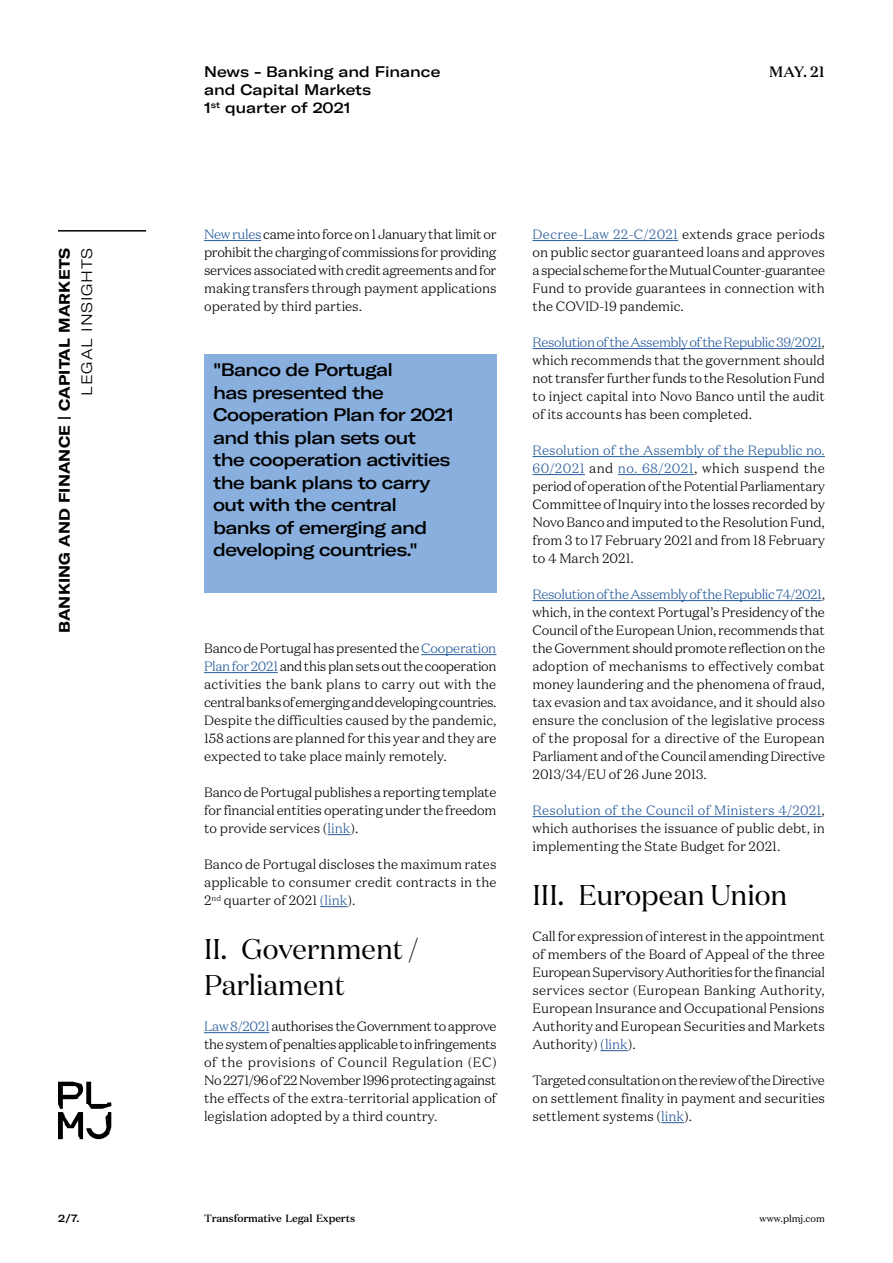
<style>
.page{position:relative;width:893px;height:1263px;background:#fff}
.page>*{position:absolute;margin:0;border:0;box-sizing:border-box;transform-origin:0 0}
.t1{font:28.5px/36px "Domaine Display";color:#000}
.t2{font:500 expanded 18px/22.5px "GT America";letter-spacing:-.035em;color:#000}
.t3{font:500 expanded 15px/18px "GT America";color:#000}
.t4{font:700 expanded 15px "GT America";letter-spacing:.01em;color:#000}
.t5{font:300 expanded 15px "GT America";letter-spacing:.05em;color:#000}
.t6{font:500 15px "Domaine Text";color:#000}
.t7{font:300 13.5px/18px "Domaine Text";color:#000;text-align:justify}
.t8{font:500 10.5px "Domaine Text";letter-spacing:-.02em;color:#000}
.t9{font:500 expanded 10.5px "GT America";color:#000}
.t10{font:9.75px "Domaine Text";color:#000}
.s1{color:#275b9b}
</style>
<div class="page">
<hr style="left:58px;top:230px;width:88px;height:2px;background:#000">
<svg style="left:58px;top:1082px;width:53px;height:57px"></svg>
<hr style="left:204px;top:240px;width:57px;height:1px;background:#275b9b">
<hr style="left:421px;top:654px;width:75px;height:1px;background:#275b9b">
<hr style="left:204px;top:672px;width:74px;height:1px;background:#275b9b">
<svg style="left:328px;top:834px;width:22px;height:1px"></svg>
<svg style="left:320px;top:906px;width:27px;height:1px"></svg>
<hr style="left:204px;top:1032px;width:65px;height:1px;background:#275b9b">
<hr style="left:532px;top:240px;width:146px;height:1px;background:#275b9b">
<hr style="left:532px;top:348px;width:290px;height:1px;background:#275b9b">
<hr style="left:532px;top:456px;width:293px;height:1px;background:#275b9b">
<hr style="left:532px;top:474px;width:53px;height:1px;background:#275b9b">
<hr style="left:618px;top:474px;width:76px;height:1px;background:#275b9b">
<hr style="left:532px;top:600px;width:290px;height:1px;background:#275b9b">
<hr style="left:532px;top:816px;width:290px;height:1px;background:#275b9b">
<svg style="left:600px;top:1050px;width:28px;height:1px"></svg>
<svg style="left:661px;top:1122px;width:23px;height:1px"></svg>
<div style="left:204px;top:354px;width:292px;height:238px;background:#89afde"></div>
<p class="t4" style="left:55px;top:633px;width:387px;rotate:-90deg">BANKING AND FINANCE | CAPITAL MARKETS</p>
<p class="t5" style="left:78px;top:396px;width:149px;rotate:-90deg">LEGAL INSIGHTS</p>
<p class="t9" style="left:58px;top:1211px;width:23px">2/7.</p>
<p class="t3" style="left:204px;top:63px;width:238px">News - Banking and Finance</p>
<p class="t6" style="left:769px;top:62px;width:57px">MAY. 21</p>
<p class="t3" style="left:204px;top:81px;width:169px">and Capital Markets<br>1<sup>st</sup> quarter of 2021</p>
<p class="t7" style="left:204px;top:225px;width:294px"><span class="s1">New rules</span> came into force on 1 January that limit or prohibit the charging of commissions for providing services associated with credit agreements and for making transfers through payment applications operated by third parties.</p>
<h2 class="t2" style="left:213px;top:359px;width:242px">"Banco de Portugal<br>has presented the<br>Cooperation Plan for 2021 and this plan sets out<br>the cooperation activities the bank plans to carry out with the central banks of emerging and developing countries."</h2>
<p class="t7" style="left:204px;top:639px;width:294px">Banco de Portugal has presented the <span class="s1">Cooperation Plan for 2021</span> and this plan sets out the cooperation activities the bank plans to carry out with the central banks of emerging and developing countries.<br>Despite the difficulties caused by the pandemic, 158 actions are planned for this year and they are expected to take place mainly remotely.</p>
<p class="t7" style="left:204px;top:783px;width:294px">Banco de Portugal publishes a reporting template for financial entities operating under the freedom to provide services (<span class="s1">link</span>).</p>
<p class="t7" style="left:204px;top:855px;width:294px">Banco de Portugal discloses the maximum rates applicable to consumer credit contracts in the 2<sup>nd</sup> quarter of 2021 <span class="s1">(link</span>).</p>
<h1 class="t1" style="left:204px;top:931px;width:216px">II. Government /<br>Parliament</h1>
<p class="t7" style="left:204px;top:1017px;width:294px"><span class="s1">Law 8/2021</span> authorises the Government to approve the system of penalties applicable to infringements of the provisions of Council Regulation (EC)<br>No 2271/96 of 22 November 1996 protecting against the effects of the extra-territorial application of legislation adopted by a third country.</p>
<p class="t7" style="left:532px;top:225px;width:294px"><span class="s1">Decree-Law 22-C/2021</span> extends grace periods on public sector guaranteed loans and approves a special scheme for the Mutual Counter-guarantee Fund to provide guarantees in connection with the COVID-19 pandemic.</p>
<p class="t7" style="left:532px;top:333px;width:294px"><span class="s1">Resolution of the Assembly of the Republic 39/2021</span>, which recommends that the government should not transfer further funds to the Resolution Fund to inject capital into Novo Banco until the audit of its accounts has been completed.</p>
<p class="t7" style="left:532px;top:441px;width:294px"><span class="s1">Resolution of the Assembly of the Republic no.<br>60/2021</span> and <span class="s1">no. 68/2021</span>, which suspend the period of operation of the Potential Parliamentary Committee of Inquiry into the losses recorded by Novo Banco and imputed to the Resolution Fund, from 3 to 17 February 2021 and from 18 February to 4 March 2021.</p>
<p class="t7" style="left:532px;top:585px;width:294px"><span class="s1">Resolution of the Assembly of the Republic 74/2021</span>, which, in the context Portugal’s Presidency of the Council of the European Union, recommends that the Government should promote reflection on the adoption of mechanisms to effectively combat money laundering and the phenomena of fraud, tax evasion and tax avoidance, and it should also ensure the conclusion of the legislative process of the proposal for a directive of the European Parliament and of the Council amending Directive 2013/34/EU of 26 June 2013.</p>
<p class="t7" style="left:532px;top:801px;width:294px"><span class="s1">Resolution of the Council of Ministers 4/2021</span>, which authorises the issuance of public debt, in implementing the State Budget for 2021.</p>
<h1 class="t1" style="left:532px;top:877px;width:256px">III. European Union</h1>
<p class="t7" style="left:532px;top:927px;width:294px">Call for expression of interest in the appointment of members of the Board of Appeal of the three European Supervisory Authorities for the financial services sector (European Banking Authority, European Insurance and Occupational Pensions Authority and European Securities and Markets Authority) <span class="s1">(link</span>).</p>
<p class="t7" style="left:532px;top:1071px;width:294px">Targeted consultation on the review of the Directive on settlement finality in payment and securities settlement systems (<span class="s1">link</span>).</p>
<p class="t8" style="left:204px;top:1211px;width:153px">Transformative Legal Experts</p>
<p class="t10" style="left:760px;top:1212px;width:67px">www.plmj.com</p>
</div>
